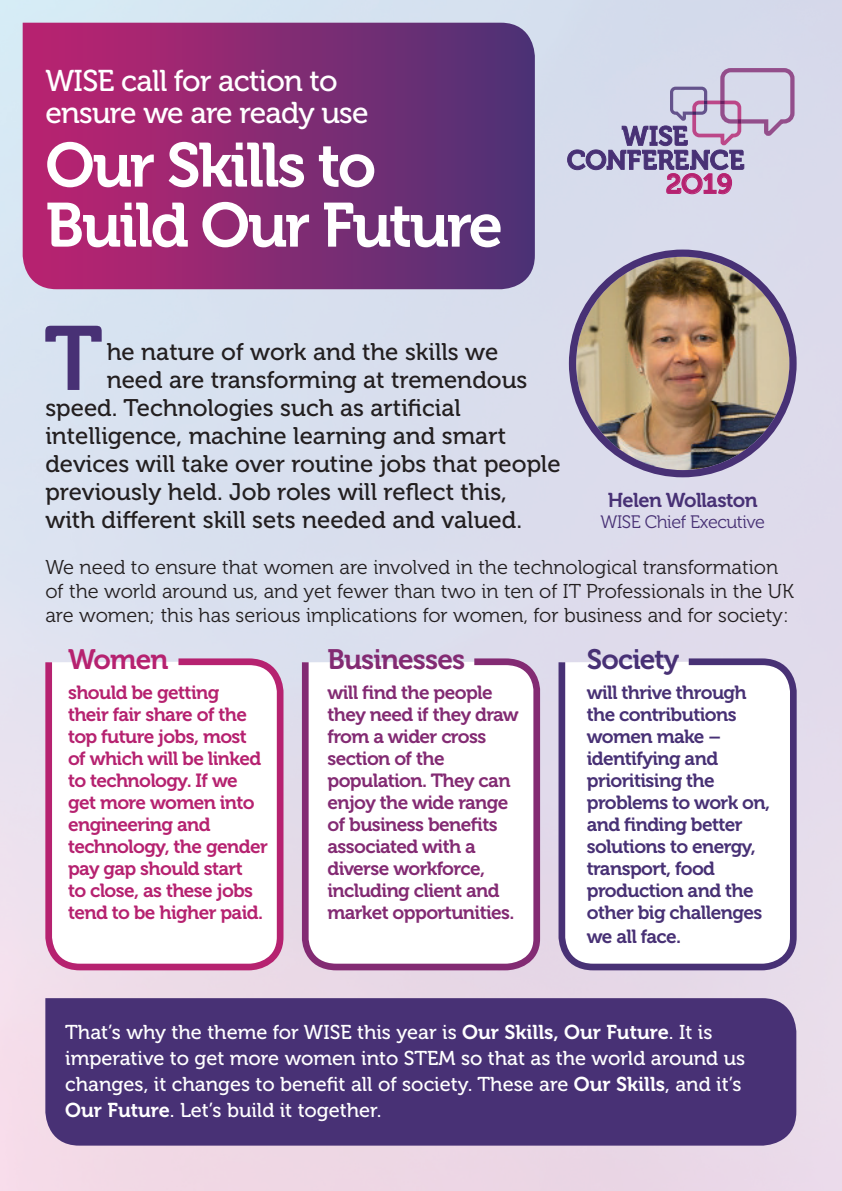
<style>
.page{position:relative;width:842px;height:1191px;background:#fff}
.page>*{position:absolute;margin:0;border:0;box-sizing:border-box;transform-origin:0 0}
.t1{font:90.4px "Museo 700";color:#483175}
.t2{font:62px/60px "Museo 700";letter-spacing:-.04em;color:#fff}
.t3{font:30px/32px "Museo 500";letter-spacing:-.025em;color:#fff}
.t4{font:28px "Museo 700";letter-spacing:-.03em;color:#832b73}
.t5{font:28px "Museo 700";letter-spacing:-.03em;color:#483175}
.t6{font:28px "Museo 700";letter-spacing:-.03em;color:#b62270}
.t7{font:27.4px "Museo 700";color:#b62270}
.t8{font:24px "Museo 500";color:#231f20}
.t9{font:20px/26px "Museo 500";color:#fff}
.t10{font:20px/24px "Museo 300";color:#231f20}
.t11{font:20px "Museo 700";letter-spacing:-.025em;color:#483175}
.t12{font:19px/22px "Museo 700";letter-spacing:-.03em;color:#b62270}
.t13{font:19px/22px "Museo 700";letter-spacing:-.03em;color:#832b73}
.t14{font:19px/22px "Museo 700";letter-spacing:-.03em;color:#483175}
.t15{font:18px "Museo 300";letter-spacing:-.025em;color:#483175}
.s1{font-family:"Museo 700"}
</style>
<div class="page">
<img style="left:0;top:0;width:842px;height:1191px">
<svg style="left:23px;top:23px;width:512px;height:266px;background:#862b73"></svg>
<svg style="left:42px;top:655px;width:245px;height:318px"></svg>
<svg style="left:299px;top:655px;width:244px;height:318px"></svg>
<svg style="left:555px;top:655px;width:245px;height:318px"></svg>
<div style="left:45px;top:998px;width:751px;height:147px;background:#483175"></div>
<img style="left:576px;top:257px;width:213px;height:213px;border-radius:107px">
<div style="left:569px;top:249px;width:228px;height:228px;border:7px solid #483175;border-radius:50%"></div>
<svg style="left:567px;top:68px;width:227px;height:127px;background:#c3bdd7"></svg>
<p class="t3" style="left:45px;top:65px;width:325px">WISE call for action to ensure we are ready use</p>
<h2 class="t2" style="left:45px;top:136px;width:459px">Our Skills to<br>Build Our Future</h2>
<p class="t7" style="left:666px;top:169px;width:68px">2O19</p>
<h1 class="t1" style="left:44px;top:308px;width:61px">T</h1>
<p class="t8" style="left:107px;top:338px;width:393px">he nature of work and the skills we</p>
<p class="t8" style="left:107px;top:366px;width:422px">need are transforming at tremendous</p>
<p class="t8" style="left:45px;top:394px;width:417px">speed. Technologies such as artificial</p>
<p class="t8" style="left:45px;top:422px;width:462px">intelligence, machine learning and smart</p>
<p class="t8" style="left:45px;top:450px;width:517px">devices will take over routine jobs that people</p>
<p class="t8" style="left:45px;top:478px;width:463px">previously held. Job roles will reflect this,</p>
<p class="t8" style="left:45px;top:506px;width:478px">with different skill sets needed and valued.</p>
<p class="t10" style="left:45px;top:555px;width:750px">We need to ensure that women are involved in the technological transformation of the world around us, and yet fewer than two in ten of IT Professionals in the UK are women; this has serious implications for women, for business and for society:</p>
<p class="t11" style="left:608px;top:488px;width:151px">Helen Wollaston</p>
<p class="t15" style="left:600px;top:512px;width:166px">WISE Chief Executive</p>
<p class="t6" style="left:68px;top:643px;width:102px">Women</p>
<p class="t4" style="left:327px;top:643px;width:139px">Businesses</p>
<p class="t5" style="left:587px;top:643px;width:94px">Society</p>
<p class="t12" style="left:68px;top:682px;width:201px">should be getting<br>their fair share of the top future jobs, most of which will be linked to technology. If we get more women into engineering and technology, the gender pay gap should start<br>to close, as these jobs tend to be higher paid.</p>
<p class="t13" style="left:327px;top:682px;width:193px">will find the people they need if they draw from a wider cross section of the population. They can enjoy the wide range of business benefits associated with a diverse workforce, including client and market opportunities.</p>
<p class="t14" style="left:587px;top:682px;width:185px">will thrive through the contributions women make – identifying and prioritising the problems to work on, and finding better solutions to energy, transport, food production and the other big challenges</p>
<p class="t14" style="left:587px;top:926px;width:96px">we all face.</p>
<p class="t9" style="left:65px;top:1019px;width:682px">That’s why the theme for WISE this year is <span class="s1">Our Skills, Our Future</span>. It is imperative to get more women into STEM so that as the world around us changes, it changes to benefit all of society. These are <span class="s1">Our Skills</span>, and it’s <span class="s1">Our Future</span>. Let’s build it together.</p>
</div>
